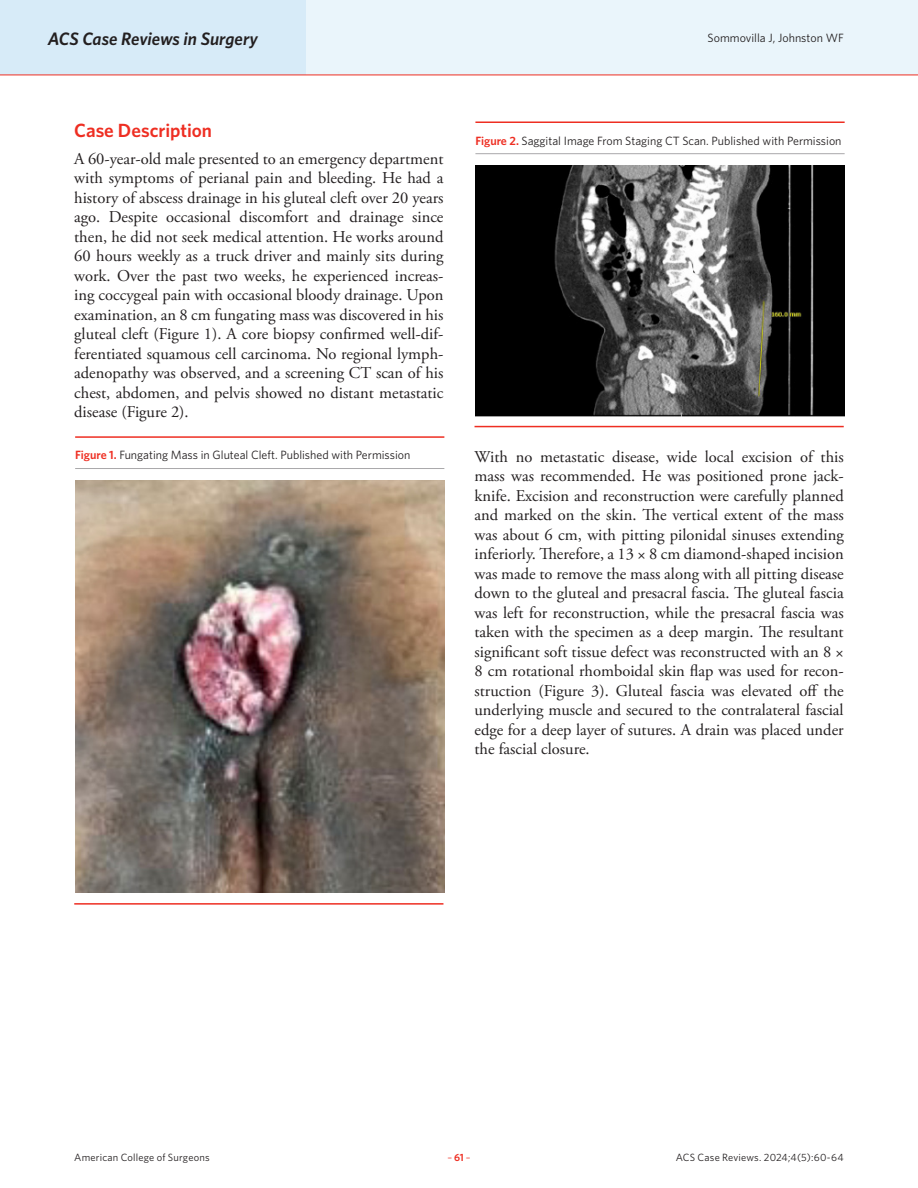
<style>
.page{position:relative;width:918px;height:1188px;background:#fff}
.page>*{position:absolute;margin:0;border:0;box-sizing:border-box;transform-origin:0 0}
.Article_Subhead{font:600 19.2px "Whitney";color:#ee2e22}
.t1{font:italic 600 18px "Whitney";letter-spacing:-.005em;color:#231f20}
.Article_Body_no_indent{font:16.5px/19.5px "Adobe Garamond Pro";color:#231f20;text-align:justify}
.Caption_New{font:12px "Whitney";color:#231f20}
.t2{font:10.5px "Whitney";letter-spacing:.015em;color:#231f20}
.t3{font:10.5px "Whitney";color:#ee2e22}
.s1{font-weight:600;color:#ee2e22}
.s2{font-weight:600}
</style>
<div class="page">
<div style="left:0;top:0;width:918px;height:75px;background:#eaf5fb"></div>
<div style="left:0;top:0;width:306px;height:75px;background:#d7ebf8"></div>
<hr style="left:0;top:75px;width:918px;height:1px;background:#ee2e22">
<hr style="left:75px;top:468px;width:369px;height:1px;background:#a9a8aa">
<hr style="left:475px;top:153px;width:370px;height:1px;background:#a9a8aa">
<img style="left:75px;top:480px;width:369px;height:412px">
<img style="left:475px;top:165px;width:370px;height:252px">
<hr style="left:75px;top:436px;width:369px;height:2px;background:#ee2e22">
<hr style="left:475px;top:121px;width:370px;height:2px;background:#ee2e22">
<hr style="left:74px;top:903px;width:369px;height:2px;background:#ee2e22">
<hr style="left:475px;top:426px;width:369px;height:1px;background:#ee2e22">
<p class="t1" style="left:48px;top:26px;width:212px">ACS Case Reviews in Surgery</p>
<p class="Caption_New" style="left:708px;top:30px;width:138px">Sommovilla J, Johnston WF</p>
<p class="Article_Subhead" style="left:74px;top:117px;width:139px">Case Description</p>
<p class="Article_Body_no_indent" style="left:74px;top:149px;width:371px">A 60-year-old male presented to an emergency department with symptoms of perianal pain and bleeding. He had a history of abscess drainage in his gluteal cleft over 20 years ago. Despite occasional discomfort and drainage since then, he did not seek medical attention. He works around 60 hours weekly as a truck driver and mainly sits during work. Over the past two weeks, he experienced increas&shy;ing coccygeal pain with occasional bloody drainage. Upon examination, an 8 cm fungating mass was discovered in his gluteal cleft (Figure 1). A core biopsy confirmed well-dif&shy;ferentiated squamous cell carcinoma. No regional lymph&shy;adenopathy was observed, and a screening CT scan of his chest, abdomen, and pelvis showed no distant metastatic disease (Figure 2).</p>
<p class="Caption_New" style="left:75px;top:447px;width:337px"><span class="s1">Figure 1.</span> Fungating Mass in Gluteal Cleft. Published with Permission</p>
<p class="Caption_New" style="left:475px;top:132px;width:368px"><span class="s1">Figure 2.</span> Saggital Image From Staging CT Scan. Published with Permission</p>
<p class="Article_Body_no_indent" style="left:475px;top:448px;width:371px">With no metastatic disease, wide local excision of this mass was recommended. He was positioned prone jack&shy;knife. Excision and reconstruction were carefully planned and marked on the skin. The vertical extent of the mass was about 6 cm, with pitting pilonidal sinuses extending inferiorly. Therefore, a 13 × 8 cm diamond-shaped incision was made to remove the mass along with all pitting disease down to the gluteal and presacral fascia. The gluteal fascia was left for reconstruction, while the presacral fascia was taken with the specimen as a deep margin. The resultant significant soft tissue defect was reconstructed with an 8 × 8 cm rotational rhomboidal skin flap was used for recon&shy;struction (Figure 3). Gluteal fascia was elevated off the underlying muscle and secured to the contralateral fascial edge for a deep layer of sutures. A drain was placed under the fascial closure.</p>
<p class="t2" style="left:74px;top:1150px;width:137px">American College of Surgeons</p>
<p class="t3" style="left:447px;top:1150px;width:25px">–<span class="s2">61</span>–</p>
<p class="t2" style="left:676px;top:1150px;width:170px">ACS Case Reviews. 2024;4(5):60-64</p>
</div>
